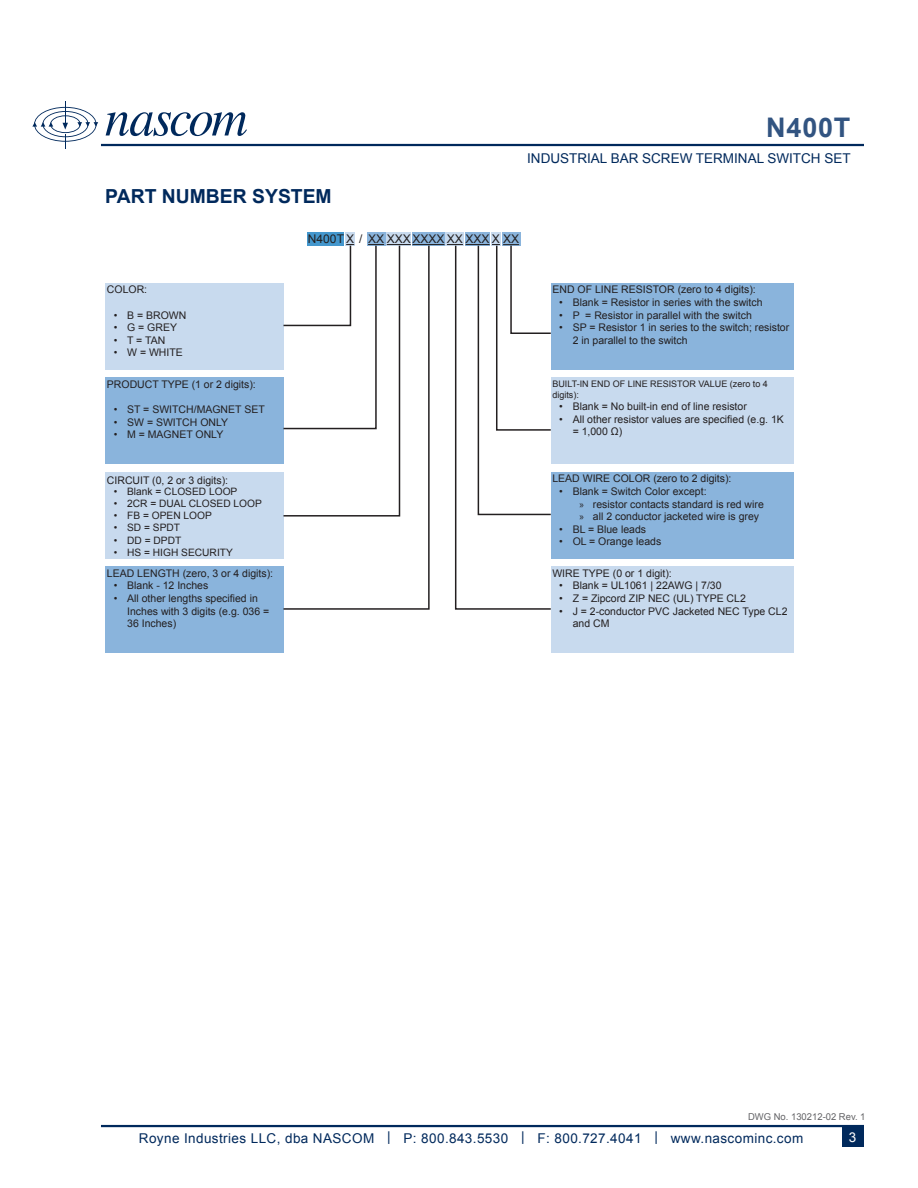
<style>
.page{position:relative;width:918px;height:1188px;background:#fff}
.page>*{position:absolute;margin:0;border:0;box-sizing:border-box;transform-origin:0 0}
.t1{font:700 27px "Arial";letter-spacing:.03em;color:#325481}
.t2{font:700 19.35px "Arial";color:#00295c}
.t3{font:13.5px "Arial";letter-spacing:.03em;color:#00295c}
.t4{font:13.5px "Arial";color:#00295c}
.t5{font:13.5px "Arial";color:#fff}
.t6{font:12px "Arial";color:#231f20}
.t7{font:10.5px/12.6px "Arial";color:#231f20}
.t8{font:10.2px "Arial";color:#231f20}
.t9{font:9.45px "Arial";color:#636366}
.t10{font:9px/10.8px "Arial";color:#231f20}
.s1{font-family:"Myriad Pro"}
</style>
<div class="page">
<hr style="left:101px;top:1125px;width:763px;height:2px;background:#00295c">
<div style="left:843px;top:1127px;width:21px;height:20px;background:#00295c"></div>
<svg style="left:106px;top:112px;width:141px;height:24px"></svg>
<svg style="left:32px;top:101px;width:66px;height:47px"></svg>
<hr style="left:101px;top:144px;width:763px;height:2px;background:#00295c">
<div style="left:105px;top:283px;width:179px;height:86px;background:#c8daee"></div>
<div style="left:308px;top:232px;width:36px;height:14px;background:#4497cd"></div>
<div style="left:551px;top:378px;width:243px;height:86px;background:#c8daee"></div>
<div style="left:551px;top:472px;width:243px;height:86px;background:#8ab4dc"></div>
<div style="left:551px;top:567px;width:243px;height:86px;background:#c8daee"></div>
<div style="left:105px;top:378px;width:179px;height:86px;background:#8ab4dc"></div>
<div style="left:105px;top:472px;width:179px;height:86px;background:#c8daee"></div>
<div style="left:105px;top:567px;width:179px;height:86px;background:#8ab4dc"></div>
<div style="left:551px;top:283px;width:243px;height:86px;background:#8ab4dc"></div>
<div style="left:345px;top:232px;width:10px;height:14px;background:#c8daee"></div>
<div style="left:367px;top:232px;width:18px;height:14px;background:#8ab4dc"></div>
<div style="left:386px;top:232px;width:25px;height:14px;background:#c8daee"></div>
<div style="left:412px;top:232px;width:33px;height:14px;background:#8ab4dc"></div>
<hr style="left:412px;top:244px;width:32px;height:1px;background:#231f20">
<div style="left:446px;top:232px;width:18px;height:14px;background:#c8daee"></div>
<div style="left:465px;top:232px;width:25px;height:14px;background:#8ab4dc"></div>
<div style="left:491px;top:232px;width:10px;height:14px;background:#c8daee"></div>
<div style="left:502px;top:232px;width:18px;height:14px;background:#8ab4dc"></div>
<svg style="left:282px;top:244px;width:148px;height:366px"></svg>
<svg style="left:447px;top:244px;width:105px;height:366px"></svg>
<p class="t2" style="left:105px;top:183px;width:228px">PART NUMBER SYSTEM</p>
<h1 class="t1" style="left:766px;top:108px;width:86px">N400T</h1>
<p class="t4" style="left:527px;top:149px;width:325px">INDUSTRIAL BAR SCREW TERMINAL SWITCH SET</p>
<p class="t6" style="left:308px;top:231px;width:56px">N400T X /</p>
<p class="t6" style="left:368px;top:231px;width:153px">XX XXXXXXX XX XXX X XX</p>
<p class="t7" style="left:107px;top:283px;width:42px">COLOR:</p>
<p class="t7" style="left:114px;top:308px;width:74px">• B = BROWN</p>
<p class="t7" style="left:114px;top:321px;width:65px">• G = GREY</p>
<p class="t7" style="left:114px;top:334px;width:53px">• T = TAN</p>
<p class="t7" style="left:114px;top:346px;width:71px">• W = WHITE</p>
<p class="t7" style="left:107px;top:378px;width:150px">PRODUCT TYPE (1 or 2 digits):</p>
<p class="t7" style="left:114px;top:403px;width:153px">• ST = SWITCH/MAGNET SET</p>
<p class="t7" style="left:114px;top:416px;width:116px">• SW = SWITCH ONLY</p>
<p class="t7" style="left:114px;top:428px;width:111px">• M = MAGNET ONLY</p>
<p class="t7" style="left:107px;top:474px;width:123px">CIRCUIT (0, 2 or 3 digits):</p>
<p class="t8" style="left:114px;top:484px;width:125px">• Blank = CLOSED LOOP</p>
<p class="t8" style="left:114px;top:496px;width:150px">• 2CR = DUAL CLOSED LOOP</p>
<p class="t8" style="left:114px;top:508px;width:100px">• FB = OPEN LOOP</p>
<p class="t8" style="left:114px;top:521px;width:68px">• SD = SPDT</p>
<p class="t8" style="left:114px;top:533px;width:69px">• DD = DPDT</p>
<p class="t8" style="left:114px;top:545px;width:121px">• HS = HIGH SECURITY</p>
<p class="t7" style="left:107px;top:567px;width:168px">LEAD LENGTH (zero, 3 or 4 digits):</p>
<p class="t7" style="left:114px;top:579px;width:96px">• Blank - 12 Inches</p>
<p class="t7" style="left:127px;top:592px;width:144px;text-indent:-14px">• All other lengths specified in<br>Inches with 3 digits (e.g. 036 =<br>36 Inches)</p>
<p class="t7" style="left:552px;top:283px;width:205px">END OF LINE RESISTOR (zero to 4 digits):</p>
<p class="t7" style="left:559px;top:296px;width:205px">• Blank = Resistor in series with the switch</p>
<p class="t7" style="left:559px;top:308px;width:194px">• P = Resistor in parallel with the switch</p>
<p class="t7" style="left:573px;top:321px;width:218px;text-indent:-14px">• SP = Resistor 1 in series to the switch; resistor<br>2 in parallel to the switch</p>
<p class="t10" style="left:552px;top:378px;width:217px">BUILT-IN END OF LINE RESISTOR VALUE (zero to 4 digits):</p>
<p class="t7" style="left:559px;top:400px;width:189px">• Blank = No built-in end of line resistor</p>
<p class="t7" style="left:573px;top:413px;width:213px;text-indent:-14px">• All other resistor values are specified (e.g. 1K = 1,000 Ω)</p>
<p class="t7" style="left:552px;top:472px;width:181px">LEAD WIRE COLOR (zero to 2 digits):</p>
<p class="t7" style="left:559px;top:485px;width:149px">• Blank = Switch Color except:</p>
<p class="t7" style="left:579px;top:497px;width:186px"><span class="s1">»</span> resistor contacts standard is red wire</p>
<p class="t7" style="left:579px;top:510px;width:181px"><span class="s1">»</span> all 2 conductor jacketed wire is grey</p>
<p class="t7" style="left:559px;top:523px;width:88px">• BL = Blue leads</p>
<p class="t7" style="left:559px;top:535px;width:104px">• OL = Orange leads</p>
<p class="t7" style="left:552px;top:567px;width:121px">WIRE TYPE (0 or 1 digit):</p>
<p class="t7" style="left:559px;top:579px;width:164px">• Blank = UL1061 | 22AWG | 7/30</p>
<p class="t7" style="left:559px;top:592px;width:188px">• Z = Zipcord ZIP NEC (UL) TYPE CL2</p>
<p class="t7" style="left:573px;top:605px;width:216px;text-indent:-14px">• J = 2-conductor PVC Jacketed NEC Type CL2 and CM</p>
<p class="t9" style="left:748px;top:1110px;width:119px">DWG No. 130212-02 Rev. 1</p>
<p class="t3" style="left:139px;top:1128px;width:666px">Royne Industries LLC, dba NASCOM | P: 800.843.5530 | F: 800.727.4041 | www.nascominc.com</p>
<p class="t5" style="left:849px;top:1128px;width:9px">3</p>
</div>
